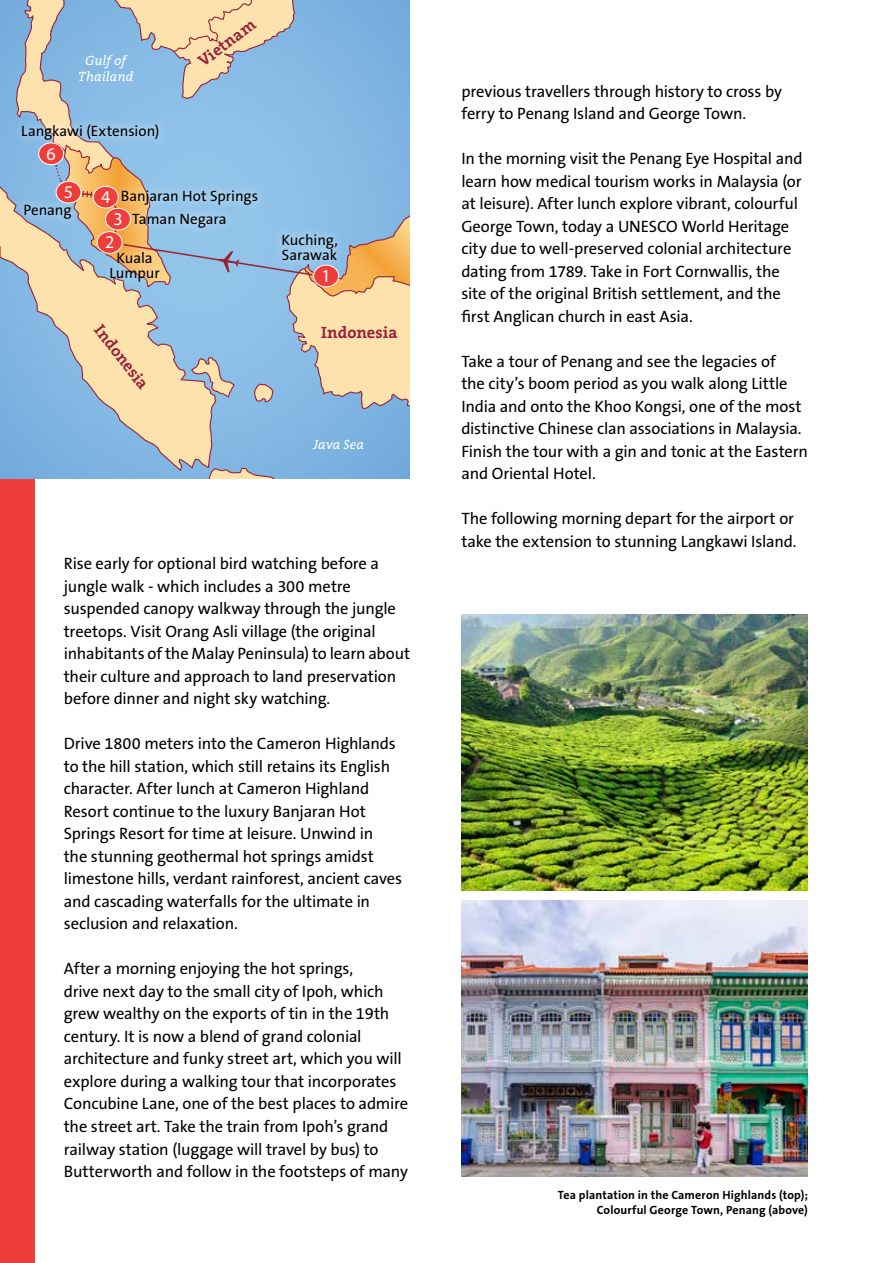
<style>
.page{position:relative;width:893px;height:1263px;background:#fff}
.page>*{position:absolute;margin:0;border:0;box-sizing:border-box;transform-origin:0 0}
.t1{font:18px "Myriad Pro";color:#fff}
.t2{font:16.5px/22.5px "The Sans B5 Plain";letter-spacing:-.01em;color:#000}
.t3{font:700 16.5px "The Serif B7";color:#982337}
.t4{font:15px/15px "The Sans B5 Plain";letter-spacing:-.005em;color:#000}
.t5{font:italic 13.5px/16.2px "The Serif B5 Plain";letter-spacing:.005em;color:#fff;text-align:center}
.t6{font:700 12px/14.4px "The Sans B7";letter-spacing:.01em;color:#000;text-align:right}
</style>
<div class="page">
<div style="left:0;top:0;width:410px;height:479px;background:#7eb3e1"></div>
<img style="left:461px;top:900px;width:347px;height:277px">
<img style="left:461px;top:614px;width:347px;height:277px">
<svg style="left:208px;top:467px;width:67px;height:12px"></svg>
<svg style="left:0;top:186px;width:217px;height:286px"></svg>
<svg style="left:15px;top:0;width:395px;height:410px"></svg>
<div style="left:101px;top:243px;width:67px;height:47px;background:#fff;opacity:.75"></div>
<div style="left:124px;top:204px;width:111px;height:33px;background:#fff;opacity:.75"></div>
<div style="left:113px;top:181px;width:154px;height:33px;background:#fff;opacity:.75"></div>
<div style="left:15px;top:195px;width:65px;height:33px;background:#fff;opacity:.75"></div>
<div style="left:13px;top:116px;width:155px;height:33px;background:#fff;opacity:.75"></div>
<div style="left:0;top:479px;width:34px;height:784px;background:#ee3d3a"></div>
<p class="t5" style="left:78px;top:52px;width:57px">Gulf of<br>Thailand</p>
<p class="t4" style="left:21px;top:124px;width:140px">Langkawi (Extension)</p>
<p class="t1" style="left:47px;top:142px;width:11px">6</p>
<p class="t3" style="left:195px;top:56px;width:68px;rotate:-37deg">Vietnam</p>
<p class="t1" style="left:64px;top:181px;width:11px">5</p>
<p class="t4" style="left:23px;top:203px;width:50px">Penang</p>
<p class="t1" style="left:101px;top:186px;width:11px">4</p>
<p class="t4" style="left:121px;top:189px;width:139px">Banjaran Hot Springs</p>
<p class="t1" style="left:113px;top:208px;width:11px">3</p>
<p class="t1" style="left:105px;top:231px;width:11px">2</p>
<p class="t4" style="left:132px;top:212px;width:96px">Taman Negara</p>
<p class="t4" style="left:109px;top:251px;width:52px;text-align:center">Kuala<br>Lumpur</p>
<p class="t3" style="left:105px;top:321px;width:78px;rotate:52deg">Indonesia</p>
<p class="t4" style="left:281px;top:233px;width:58px">Kuching,<br>Sarawak</p>
<p class="t1" style="left:322px;top:265px;width:11px">1</p>
<p class="t3" style="left:321px;top:324px;width:78px">Indonesia</p>
<p class="t5" style="left:314px;top:437px;width:52px">Java Sea</p>
<p class="t2" style="left:64px;top:553px;width:348px">Rise early for optional bird watching before a jungle walk - which includes a 300 metre suspended canopy walkway through the jungle treetops. Visit Orang Asli village (the original inhabitants of the Malay Peninsula) to learn about their culture and approach to land preservation before dinner and night sky watching.</p>
<p class="t2" style="left:64px;top:733px;width:340px">Drive 1800 meters into the Cameron Highlands to the hill station, which still retains its English character. After lunch at Cameron Highland Resort continue to the luxury Banjaran Hot Springs Resort for time at leisure. Unwind in<br>the stunning geothermal hot springs amidst limestone hills, verdant rainforest, ancient caves and cascading waterfalls for the ultimate in seclusion and relaxation.</p>
<p class="t2" style="left:64px;top:958px;width:346px">After a morning enjoying the hot springs,<br>drive next day to the small city of Ipoh, which grew wealthy on the exports of tin in the 19th century. It is now a blend of grand colonial architecture and funky street art, which you will explore during a walking tour that incorporates Concubine Lane, one of the best places to admire the street art. Take the train from Ipoh’s grand railway station (luggage will travel by bus) to Butterworth and follow in the footsteps of many</p>
<p class="t2" style="left:461px;top:81px;width:322px">previous travellers through history to cross by ferry to Penang Island and George Town.</p>
<p class="t2" style="left:461px;top:148px;width:343px">In the morning visit the Penang Eye Hospital and learn how medical tourism works in Malaysia (or at leisure). After lunch explore vibrant, colourful George Town, today a UNESCO World Heritage city due to well-preserved colonial architecture dating from 1789. Take in Fort Cornwallis, the site of the original British settlement, and the first Anglican church in east Asia.</p>
<p class="t2" style="left:461px;top:351px;width:348px">Take a tour of Penang and see the legacies of<br>the city’s boom period as you walk along Little India and onto the Khoo Kongsi, one of the most distinctive Chinese clan associations in Malaysia.<br>Finish the tour with a gin and tonic at the Eastern and Oriental Hotel.</p>
<p class="t2" style="left:461px;top:508px;width:337px">The following morning depart for the airport or take the extension to stunning Langkawi Island.</p>
<p class="t6" style="left:558px;top:1189px;width:252px">Tea plantation in the Cameron Highlands (top);<br>Colourful George Town, Penang (above)</p>
</div>
